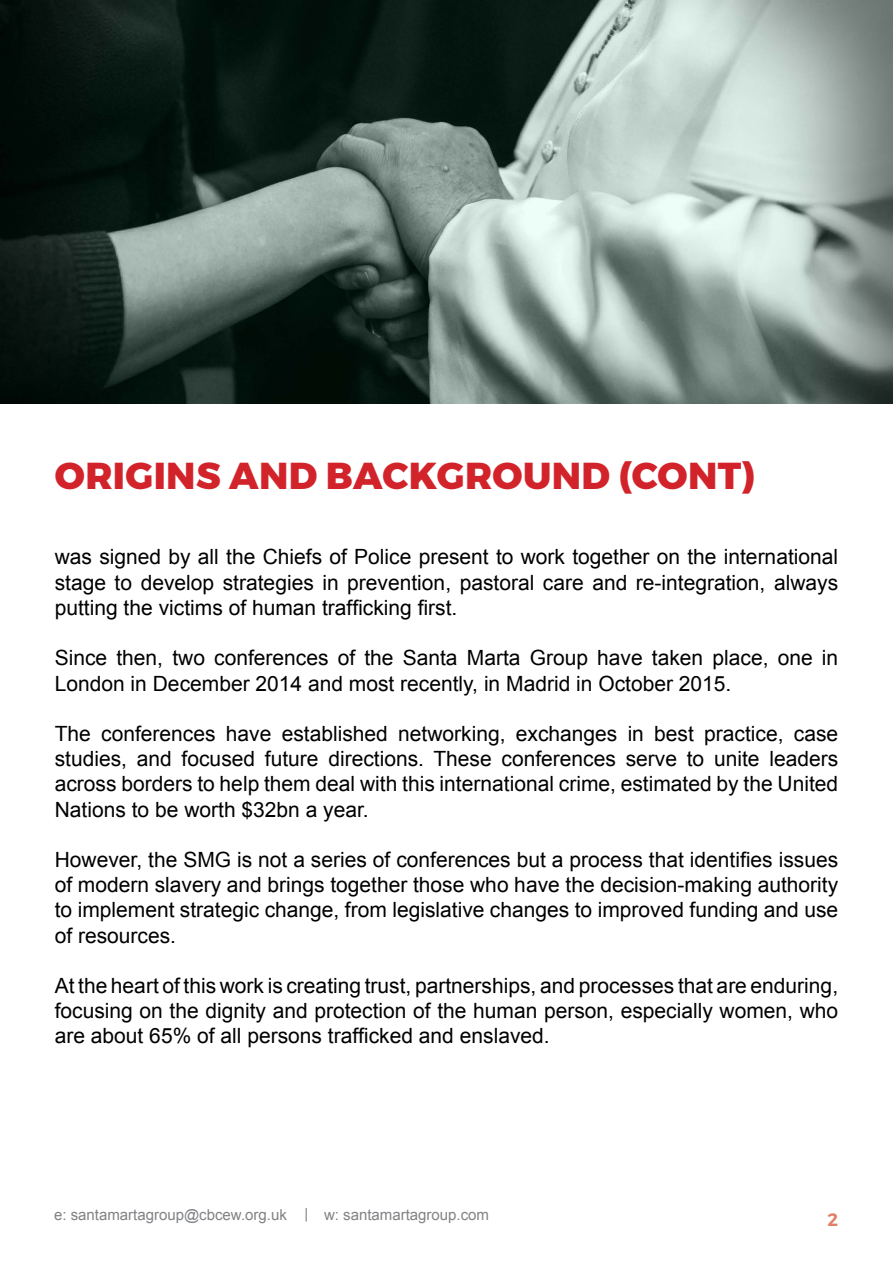
<style>
.page{position:relative;width:893px;height:1263px;background:#fff}
.page>*{position:absolute;margin:0;border:0;box-sizing:border-box;transform-origin:0 0}
.t1{font:800 37.5px "Montserrat";letter-spacing:.01em;color:#d2232a}
.t2{font:21px/25.2px "Arial";color:#000;text-align:justify}
.t3{font:600 18px "Montserrat";color:#e18067}
.t4{font:15px "Arial";color:#808285}
</style>
<div class="page">
<svg style="left:306px;top:1208px;width:1px;height:13px"></svg>
<img style="left:0;top:0;width:893px;height:404px">
<h1 class="t1" style="left:55px;top:452px;width:702px">ORIGINS AND BACKGROUND (CONT)</h1>
<p class="t2" style="left:55px;top:545px;width:785px">was signed by all the Chiefs of Police present to work together on the international stage to develop strategies in prevention, pastoral care and re-integration, always putting the victims of human trafficking first.</p>
<p class="t2" style="left:55px;top:645px;width:785px">Since then, two conferences of the Santa Marta Group have taken place, one in<br>London in December 2014 and most recently, in Madrid in October 2015.</p>
<p class="t2" style="left:55px;top:721px;width:785px">The conferences have established networking, exchanges in best practice, case studies, and focused future directions. These conferences serve to unite leaders across borders to help them deal with this international crime, estimated by the United Nations to be worth $32bn a year.</p>
<p class="t2" style="left:55px;top:847px;width:785px">However, the SMG is not a series of conferences but a process that identifies issues of modern slavery and brings together those who have the decision-making authority to implement strategic change, from legislative changes to improved funding and use of resources.</p>
<p class="t2" style="left:55px;top:973px;width:785px">At the heart of this work is creating trust, partnerships, and processes that are enduring, focusing on the dignity and protection of the human person, especially women, who are about 65% of all persons trafficked and enslaved.</p>
<p class="t4" style="left:54px;top:1205px;width:234px">e: santamartagroup@cbcew.org.uk</p>
<p class="t4" style="left:324px;top:1205px;width:167px">w: santamartagroup.com</p>
<p class="t3" style="left:827px;top:1209px;width:12px">2</p>
</div>
